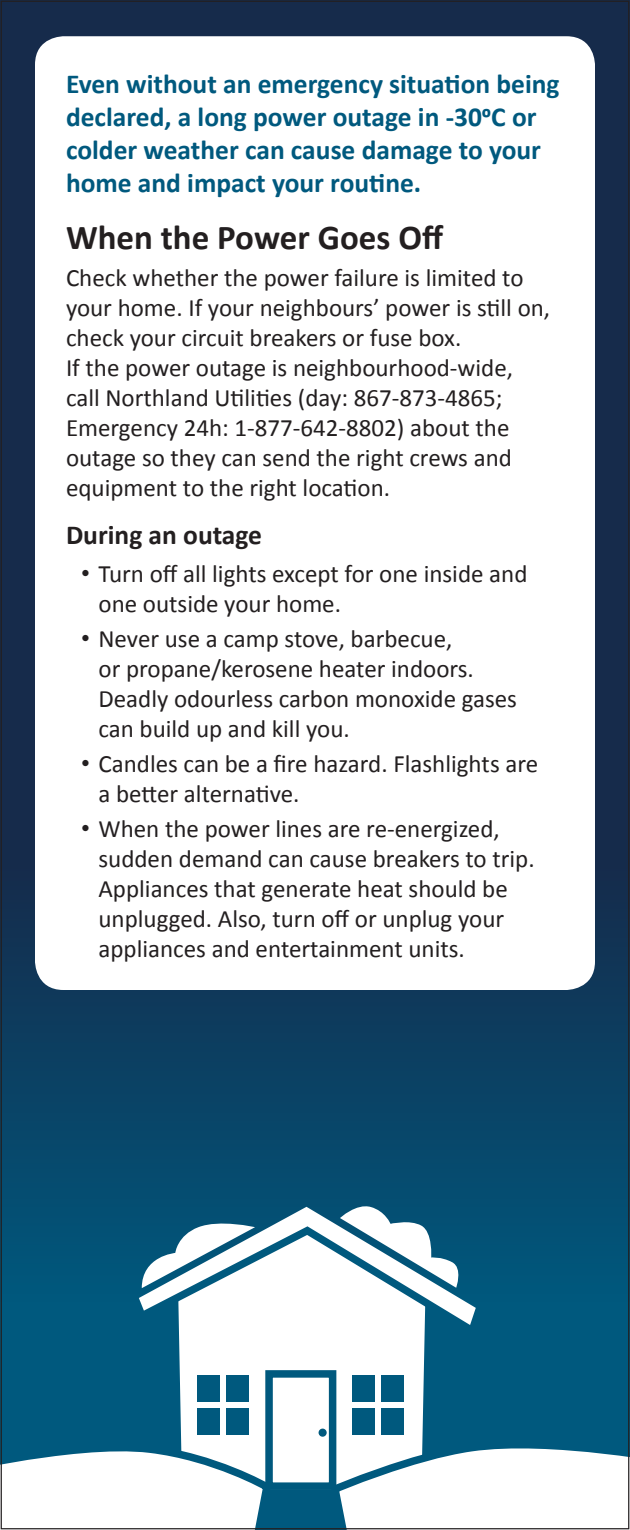
<style>
.page{position:relative;width:630px;height:1530px;background:#162b4b}
.page>*{position:absolute;margin:0;border:0;box-sizing:border-box;transform-origin:0 0}
.t1{font:700 35px "Calibri";color:#231f20}
.t2{font:700 27.5px/33px "Calibri";color:#00597e}
.t3{font:700 27.5px "Calibri";color:#231f20}
.t4{font:25px/30px "Calibri";color:#231f20}
.s1{font-family:"Arial"}
</style>
<div class="page">
<div style="left:0;top:840px;width:630px;height:690px;background:linear-gradient(to bottom,#142d4d,#00648a)"></div>
<svg style="left:139px;top:1207px;width:337px;height:233px;background:#85aec0"></svg>
<svg style="left:340px;top:1203px;width:123px;height:19px;background:#3e7793"></svg>
<svg style="left:142px;top:1219px;width:113px;height:3px"></svg>
<div style="left:352px;top:1375px;width:52px;height:59px;background:#00597e"></div>
<div style="left:375px;top:1370px;width:6px;height:77px;background:#fff"></div>
<div style="left:340px;top:1402px;width:76px;height:5px;background:#fff"></div>
<div style="left:197px;top:1375px;width:52px;height:59px;background:#00597e"></div>
<div style="left:220px;top:1370px;width:6px;height:77px;background:#fff"></div>
<div style="left:185px;top:1402px;width:76px;height:5px;background:#fff"></div>
<div style="left:265px;top:1370px;width:71px;height:120px;background:#fff;border:8px solid #00597e"></div>
<div style="left:319px;top:1429px;width:8px;height:8px;background:#00597e;border-radius:50%"></div>
<svg style="left:132px;top:1222px;width:351px;height:119px;background:#acc8d3"></svg>
<svg style="left:0;top:1440px;width:274px;height:90px;background:#cddde4"></svg>
<svg style="left:328px;top:1428px;width:302px;height:102px;background:#c1d5dd"></svg>
<div style="left:35px;top:36px;width:560px;height:954px;background:#fff;border-radius:29px"></div>
<p class="t2" style="left:66px;top:67px;width:495px">Even without an emergency situation being declared, a long power outage in -300C or colder weather can cause damage to your home and impact your routine.</p>
<h1 class="t1" style="left:66px;top:215px;width:379px">When the Power Goes Off</h1>
<p class="t4" style="left:66px;top:263px;width:486px">Check whether the power failure is limited to your home. If your neighbours’ power is still on, check your circuit breakers or fuse box.<br>If the power outage is neighbourhood-wide, call Northland Utilities (day: 867-873-4865; Emergency 24h: 1-877-642-8802) about the outage so they can send the right crews and equipment to the right location.</p>
<p class="t3" style="left:66px;top:517px;width:198px">During an outage</p>
<p class="t4" style="left:99px;top:558px;width:430px;text-indent:-18px"><span class="s1">•</span> Turn off all lights except for one inside and one outside your home.</p>
<p class="t4" style="left:99px;top:623px;width:420px;text-indent:-18px"><span class="s1">•</span> Never use a camp stove, barbecue,<br>or propane/kerosene heater indoors.<br>Deadly odourless carbon monoxide gases can build up and kill you.</p>
<p class="t4" style="left:99px;top:748px;width:441px;text-indent:-18px"><span class="s1">•</span> Candles can be a fire hazard. Flashlights are a better alternative.</p>
<p class="t4" style="left:99px;top:813px;width:438px;text-indent:-18px"><span class="s1">•</span> When the power lines are re-energized, sudden demand can cause breakers to trip.<br>Appliances that generate heat should be unplugged. Also, turn off or unplug your appliances and entertainment units.</p>
</div>
